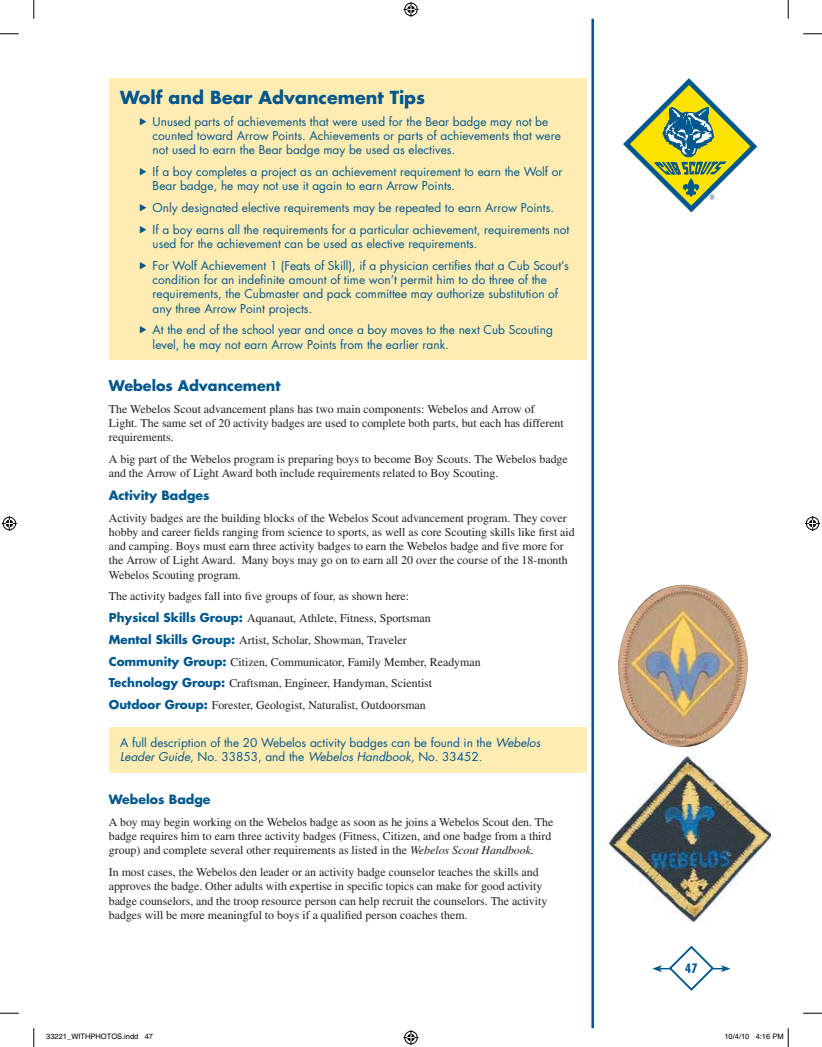
<style>
.page{position:relative;width:822px;height:1047px;background:#fff}
.page>*{position:absolute;margin:0;border:0;box-sizing:border-box;transform-origin:0 0}
.t1{font:700 17.5px "Futura";color:#00578d}
.t2{font:700 14.38px "Futura";color:#00578d}
.t3{font:700 12.5px "Futura";color:#00578d}
.t4{font:700 condensed 12.5px "Futura";color:#00578d}
.t5{font:11.88px/14.2px "Times";color:#231f20}
.t6{font:11.88px/14.2px "Futura";color:#00578d}
.t7{font:7.5px "Helvetica";color:#000}
.s1{font-family:"Futura";font-weight:700;color:#00578d}
.s2{font-style:italic}
</style>
<div class="page">
<svg style="left:623px;top:79px;width:133px;height:133px"></svg>
<hr style="left:659px;top:967px;width:64px;height:2px;background:#00578d">
<svg style="left:652px;top:965px;width:9px;height:7px"></svg>
<svg style="left:667px;top:945px;width:63px;height:46px"></svg>
<div style="left:109px;top:79px;width:477px;height:281px;background:#ffecb3"></div>
<div style="left:109px;top:726px;width:477px;height:46px;background:#ffecb3"></div>
<img style="left:608px;top:755px;width:162px;height:165px">
<img style="left:618px;top:584px;width:130px;height:163px">
<hr style="left:591px;top:19px;width:2px;height:1009px;background:#00578d">
<svg style="left:0;top:33px;width:19px;height:2px"></svg>
<svg style="left:803px;top:33px;width:18px;height:2px"></svg>
<svg style="left:0;top:1012px;width:19px;height:1px"></svg>
<svg style="left:803px;top:1012px;width:18px;height:1px"></svg>
<svg style="left:33px;top:0;width:2px;height:19px"></svg>
<svg style="left:33px;top:1028px;width:2px;height:18px"></svg>
<svg style="left:787px;top:0;width:1px;height:19px"></svg>
<svg style="left:403px;top:2px;width:15px;height:15px"></svg>
<svg style="left:403px;top:1030px;width:15px;height:14px"></svg>
<svg style="left:2px;top:516px;width:15px;height:15px"></svg>
<svg style="left:805px;top:516px;width:14px;height:15px"></svg>
<svg style="left:787px;top:1028px;width:1px;height:18px"></svg>
<h1 class="t1" style="left:120px;top:89px;width:306px">Wolf and Bear Advancement Tips</h1>
<p class="t6" style="left:152px;top:115px;width:409px">Unused parts of achievements that were used for the Bear badge may not be counted toward Arrow Points. Achievements or parts of achievements that were not used to earn the Bear badge may be used as electives.</p>
<p class="t6" style="left:153px;top:165px;width:411px">If a boy completes a project as an achievement requirement to earn the Wolf or<br>Bear badge, he may not use it again to earn Arrow Points.</p>
<p class="t6" style="left:153px;top:198px;width:418px;line-height:21.8px">Only designated elective requirements may be repeated to earn Arrow Points.<br>If a boy earns all the requirements for a particular achievement, requirements not</p>
<p class="t6" style="left:153px;top:234px;width:417px;line-height:21.8px">used for the achievement can be used as elective requirements.<br>For Wolf Achievement 1 (Feats of Skill), if a physician certifies that a Cub Scout’s</p>
<p class="t6" style="left:152px;top:273px;width:407px">condition for an indefinite amount of time won’t permit him to do three of the requirements, the Cubmaster and pack committee may authorize substitution of any three Arrow Point projects.</p>
<p class="t6" style="left:152px;top:324px;width:401px">At the end of the school year and once a boy moves to the next Cub Scouting level, he may not earn Arrow Points from the earlier rank.</p>
<p class="t2" style="left:109px;top:379px;width:173px">Webelos Advancement</p>
<p class="t5" style="left:109px;top:402px;width:456px">The Webelos Scout advancement plans has two main components: Webelos and Arrow of<br>Light. The same set of 20 activity badges are used to complete both parts, but each has different requirements.</p>
<p class="t5" style="left:109px;top:453px;width:460px">A big part of the Webelos program is preparing boys to become Boy Scouts. The Webelos badge and the Arrow of Light Award both include requirements related to Boy Scouting.</p>
<p class="t3" style="left:109px;top:489px;width:102px">Activity Badges</p>
<p class="t5" style="left:109px;top:511px;width:467px">Activity badges are the building blocks of the Webelos Scout advancement program. They cover hobby and career fields ranging from science to sports, as well as core Scouting skills like first aid and camping. Boys must earn three activity badges to earn the Webelos badge and five more for the Arrow of Light Award. Many boys may go on to earn all 20 over the course of the 18-month Webelos Scouting program.</p>
<p class="t5" style="left:109px;top:586px;width:373px;line-height:21.8px">The activity badges fall into five groups of four, as shown here:<br><span class="s1">Physical Skills Group:</span> Aquanaut, Athlete, Fitness, Sportsman<br><span class="s1">Mental Skills Group:</span> Artist, Scholar, Showman, Traveler<br><span class="s1">Community Group:</span> Citizen, Communicator, Family Member, Readyman <span class="s1">Technology Group:</span> Craftsman, Engineer, Handyman, Scientist <span class="s1">Outdoor Group:</span> Forester, Geologist, Naturalist, Outdoorsman</p>
<p class="t6" style="left:120px;top:736px;width:422px">A full description of the 20 Webelos activity badges can be found in the <span class="s2">Webelos<br>Leader Guide,</span> No. 33853, and the <span class="s2">Webelos Handbook,</span> No. 33452.</p>
<p class="t3" style="left:109px;top:793px;width:103px">Webelos Badge</p>
<p class="t5" style="left:109px;top:815px;width:446px">A boy may begin working on the Webelos badge as soon as he joins a Webelos Scout den. The badge requires him to earn three activity badges (Fitness, Citizen, and one badge from a third group) and complete several other requirements as listed in the <span class="s2">Webelos Scout Handbook.</span></p>
<p class="t5" style="left:109px;top:866px;width:440px">In most cases, the Webelos den leader or an activity badge counselor teaches the skills and approves the badge. Other adults with expertise in specific topics can make for good activity badge counselors, and the troop resource person can help recruit the counselors. The activity badges will be more meaningful to boys if a qualified person coaches them.</p>
<p class="t4" style="left:685px;top:963px;width:14px">47</p>
<p class="t7" style="left:46px;top:1033px;width:108px">33221_WITHPHOTOS.indd 47</p>
<p class="t7" style="left:724px;top:1033px;width:61px">10/4/10 4:16 PM</p>
</div>
